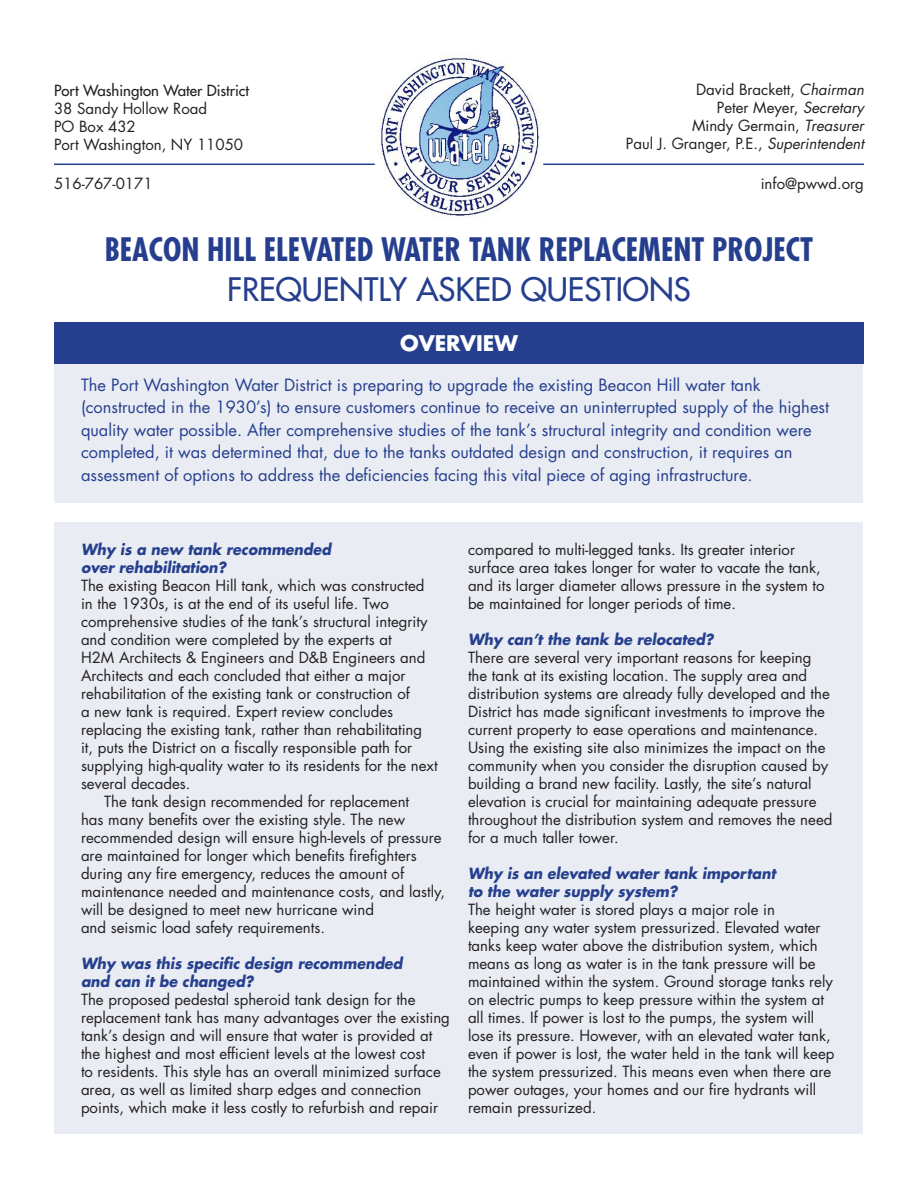
<style>
.page{position:relative;width:918px;height:1188px;background:#fff}
.page>*{position:absolute;margin:0;border:0;box-sizing:border-box;transform-origin:0 0}
.t1{font:700 condensed 31.5px "Futura";color:#253f8e}
.t2{font:31.5px "Futura";color:#253f8e}
.t3{font:700 21px "Futura";color:#fff}
.t4{font:16.5px/22.5px "Futura";color:#253f8e}
.t5{font:15px/18px "Futura";color:#231f20}
.t6{font:italic 700 15px/18px "Futura";color:#253f8e;scale:.94 1}
.t7{font:15px "Futura";color:#231f20}
.s1{font-style:italic}
</style>
<div class="page">
<div style="left:55px;top:360px;width:808px;height:143px;background:#e9ecf3"></div>
<div style="left:55px;top:523px;width:808px;height:611px;background:#e9ecf3"></div>
<div style="left:54px;top:323px;width:810px;height:41px;background:#253f8e"></div>
<img style="left:377px;top:55px;width:164px;height:163px">
<hr style="left:54px;top:164px;width:321px;height:1px;background:#253f8e">
<hr style="left:543px;top:164px;width:321px;height:1px;background:#253f8e">
<p class="t7" style="left:54px;top:80px;width:197px">Port Washington Water District</p>
<p class="t5" style="left:54px;top:99px;width:155px">38 Sandy Hollow Road</p>
<p class="t5" style="left:54px;top:117px;width:83px">PO Box 432</p>
<p class="t5" style="left:54px;top:135px;width:191px">Port Washington, NY 11050</p>
<p class="t5" style="left:696px;top:81px;width:169px">David Brackett, <span class="s1">Chairman</span></p>
<p class="t5" style="left:717px;top:99px;width:149px">Peter Meyer, <span class="s1">Secretary</span></p>
<p class="t5" style="left:692px;top:117px;width:173px">Mindy Germain, <span class="s1">Treasurer</span></p>
<p class="t5" style="left:626px;top:135px;width:240px">Paul J. Granger, P.E., <span class="s1">Superintendent</span></p>
<p class="t5" style="left:54px;top:175px;width:100px">516-767-0171</p>
<p class="t5" style="left:761px;top:175px;width:105px">info@pwwd.org</p>
<p class="t1" style="left:105px;top:229px;width:710px">BEACON HILL ELEVATED WATER TANK REPLACEMENT PROJECT</p>
<p class="t2" style="left:227px;top:269px;width:465px">FREQUENTLY ASKED QUESTIONS</p>
<p class="t3" style="left:400px;top:329px;width:119px">OVERVIEW</p>
<p class="t4" style="left:81px;top:373px;width:750px">The Port Washington Water District is preparing to upgrade the existing Beacon Hill water tank (constructed in the 1930’s) to ensure customers continue to receive an uninterrupted supply of the highest quality water possible. After comprehensive studies of the tank’s structural integrity and condition were completed, it was determined that, due to the tanks outdated design and construction, it requires an assessment of options to address the deficiencies facing this vital piece of aging infrastructure.</p>
<p class="t6" style="left:81px;top:540px;width:267px">Why is a new tank recommended over rehabilitation?</p>
<p class="t5" style="left:81px;top:577px;width:358px">The existing Beacon Hill tank, which was constructed in the 1930s, is at the end of its useful life. Two comprehensive studies of the tank’s structural integrity and condition were completed by the experts at<br>H2M Architects &amp; Engineers and D&amp;B Engineers and Architects and each concluded that either a major rehabilitation of the existing tank or construction of<br>a new tank is required. Expert review concludes replacing the existing tank, rather than rehabilitating it, puts the District on a fiscally responsible path for supplying high-quality water to its residents for the next several decades.</p>
<p class="t5" style="left:81px;top:793px;width:366px;text-indent:23px">The tank design recommended for replacement<br>has many benefits over the existing style. The new recommended design will ensure high-levels of pressure are maintained for longer which benefits firefighters during any fire emergency, reduces the amount of maintenance needed and maintenance costs, and lastly, will be designed to meet new hurricane wind<br>and seismic load safety requirements.</p>
<p class="t6" style="left:81px;top:954px;width:344px">Why was this specific design recommended and can it be changed?</p>
<p class="t5" style="left:81px;top:991px;width:371px">The proposed pedestal spheroid tank design for the replacement tank has many advantages over the existing tank’s design and will ensure that water is provided at the highest and most efficient levels at the lowest cost<br>to residents. This style has an overall minimized surface area, as well as limited sharp edges and connection points, which make it less costly to refurbish and repair</p>
<p class="t5" style="left:468px;top:540px;width:358px">compared to multi-legged tanks. Its greater interior surface area takes longer for water to vacate the tank, and its larger diameter allows pressure in the system to be maintained for longer periods of time.</p>
<p class="t6" style="left:468px;top:630px;width:263px">Why can’t the tank be relocated?</p>
<p class="t5" style="left:468px;top:648px;width:366px">There are several very important reasons for keeping the tank at its existing location. The supply area and distribution systems are already fully developed and the District has made significant investments to improve the current property to ease operations and maintenance.<br>Using the existing site also minimizes the impact on the community when you consider the disruption caused by building a brand new facility. Lastly, the site’s natural elevation is crucial for maintaining adequate pressure throughout the distribution system and removes the need for a much taller tower.</p>
<p class="t6" style="left:468px;top:864px;width:329px">Why is an elevated water tank important to the water supply system?</p>
<p class="t5" style="left:468px;top:900px;width:368px">The height water is stored plays a major role in<br>keeping any water system pressurized. Elevated water tanks keep water above the distribution system, which means as long as water is in the tank pressure will be maintained within the system. Ground storage tanks rely on electric pumps to keep pressure within the system at all times. If power is lost to the pumps, the system will lose its pressure. However, with an elevated water tank, even if power is lost, the water held in the tank will keep the system pressurized. This means even when there are power outages, your homes and our fire hydrants will remain pressurized.</p>
</div>
